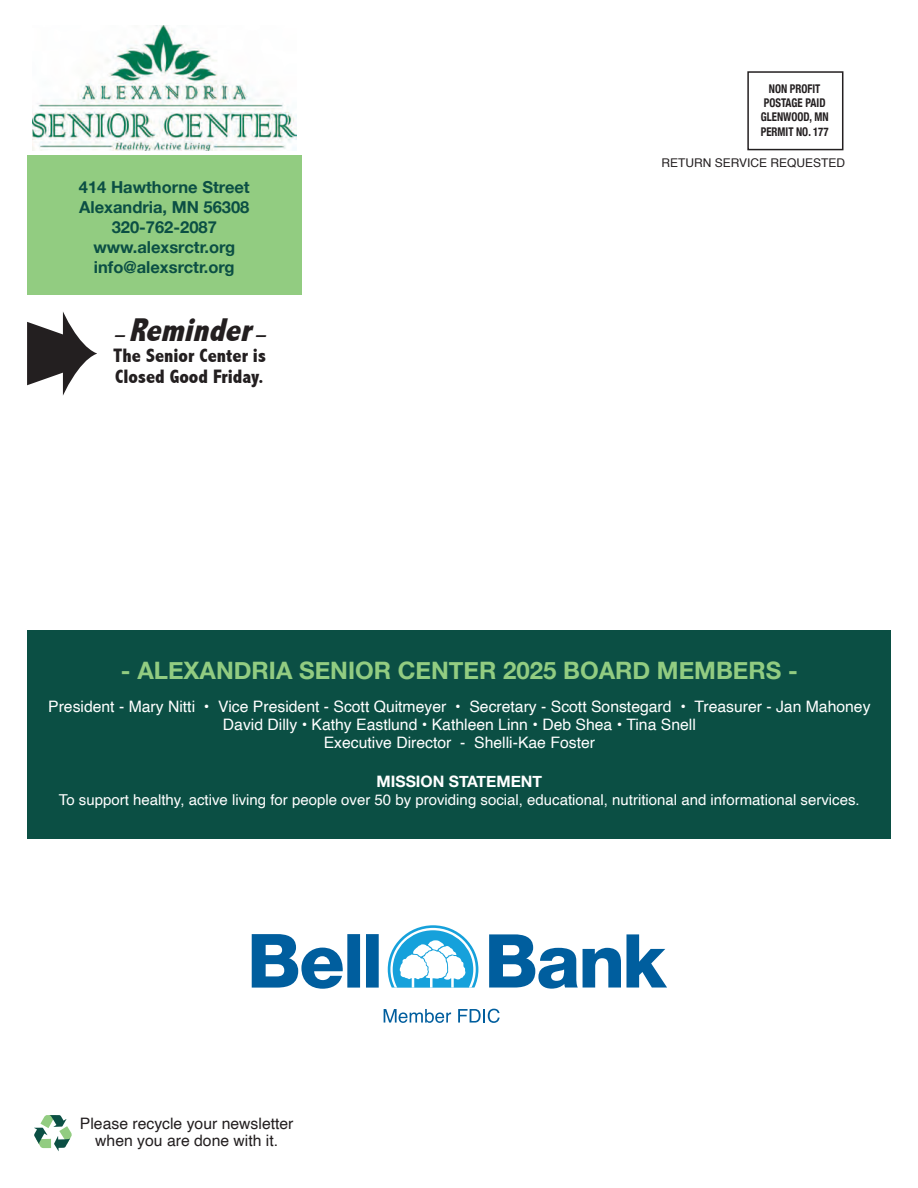
<style>
.page{position:relative;width:918px;height:1188px;background:#fff}
.page>*{position:absolute;margin:0;border:0;box-sizing:border-box;transform-origin:0 0}
.t1{font:italic 800 condensed 33px "Abadi";color:#231f20}
.t2{font:700 24px "Helvetica Neue";color:#92cc81}
.t3{font:800 condensed 19.5px/21px "Abadi";color:#231f20}
.t4{font:700 16.5px/19.8px "Helvetica Neue";color:#0b4f44;text-align:center}
.t5{font:15.75px/18px "Helvetica";color:#fff;text-align:center}
.t6{font:15.75px/16.5px "Helvetica";color:#231f20;text-align:center}
.t7{font:700 15.75px "Helvetica Neue";color:#fff}
.t8{font:15px "Helvetica";color:#fff}
.t9{font:700 condensed 12px/14.4px "Helvetica Neue";color:#231f20;text-align:center;scale:.9 1}
.t10{font:12px "Helvetica";color:#231f20}
.s1{font-size:19.5px}
</style>
<div class="page">
<div style="left:27px;top:156px;width:275px;height:139px;background:#92cc81"></div>
<img style="left:33px;top:26px;width:263px;height:124px">
<div style="left:28px;top:630px;width:863px;height:209px;background:#0b4f44"></div>
<div style="left:747px;top:71px;width:96px;height:79px;border:2px solid #231f20"></div>
<svg style="left:34px;top:1115px;width:38px;height:36px"></svg>
<svg style="left:252px;top:934px;width:108px;height:55px"></svg>
<svg style="left:366px;top:934px;width:13px;height:54px"></svg>
<svg style="left:388px;top:925px;width:90px;height:63px"></svg>
<svg style="left:489px;top:934px;width:178px;height:55px"></svg>
<svg style="left:384px;top:1009px;width:67px;height:14px"></svg>
<svg style="left:458px;top:1009px;width:42px;height:14px"></svg>
<svg style="left:27px;top:312px;width:70px;height:84px"></svg>
<p class="t9" style="left:761px;top:80px;width:77px">NON PROFIT<br>POSTAGE PAID<br>GLENWOOD, MN<br>PERMIT NO. 177</p>
<p class="t4" style="left:79px;top:178px;width:172px">414 Hawthorne Street<br>Alexandria, MN 56308<br>320-762-2087 www.alexsrctr.org info@alexsrctr.org</p>
<h1 class="t1" style="left:114px;top:311px;width:158px"><span class="s1">–</span> Reminder<span class="s1">–</span></h1>
<p class="t3" style="left:113px;top:345px;width:154px">The Senior Center is<br>Closed Good Friday.</p>
<p class="t10" style="left:661px;top:154px;width:185px">RETURN SERVICE REQUESTED</p>
<h2 class="t2" style="left:121px;top:651px;width:678px">- ALEXANDRIA SENIOR CENTER 2025 BOARD MEMBERS -</h2>
<p class="t5" style="left:48px;top:698px;width:824px">President - Mary Nitti • Vice President - Scott Quitmeyer • Secretary - Scott Sonstegard • Treasurer - Jan Mahoney<br>David Dilly • Kathy Eastlund • Kathleen Linn • Deb Shea • Tina Snell<br>Executive Director - Shelli-Kae Foster</p>
<p class="t7" style="left:377px;top:770px;width:167px">MISSION STATEMENT</p>
<p class="t8" style="left:59px;top:789px;width:802px">To support healthy, active living for people over 50 by providing social, educational, nutritional and informational services.</p>
<p class="t6" style="left:80px;top:1116px;width:215px">Please recycle your newsletter when you are done with it.</p>
</div>
